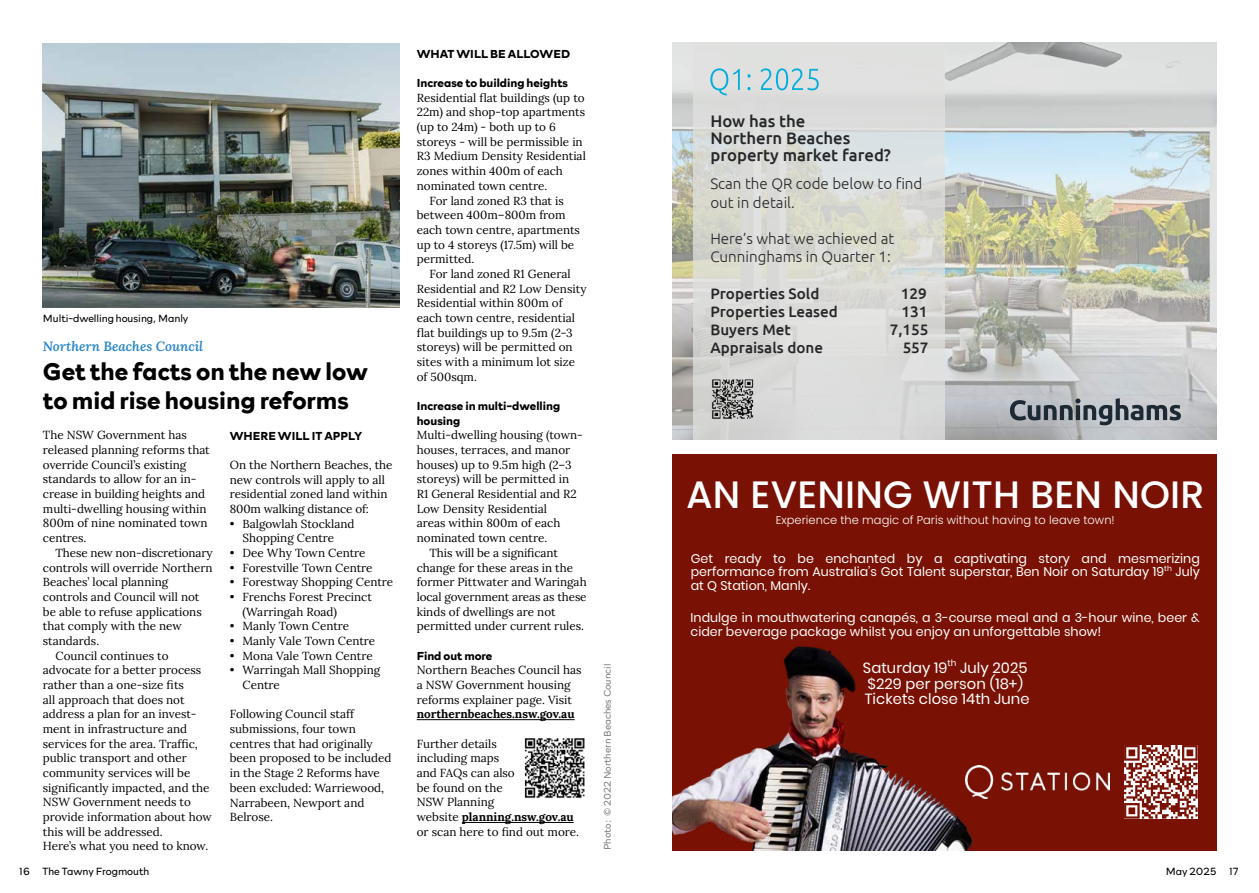
<style>
.page{position:relative;width:1259px;height:893px;background:#fff}
.page>*{position:absolute;margin:0;border:0;box-sizing:border-box;transform-origin:0 0}
.t1{font:500 38.1px "Poppins";letter-spacing:.005em;color:#fff}
.t2{font:700 24.3px/29.1px "Rockford Sans";color:#000}
.t3{font:500 16.65px/16.6px "Ubuntu";color:#262729}
.t4{font:300 15.15px/18.1px "Ubuntu";color:#262729}
.t5{font:500 15.15px "Ubuntu";color:#262729}
.t6{font:14.7px/15.8px "Poppins";letter-spacing:.005em;color:#fff}
.t7{font:italic 600 13.5px "Lora";color:#2b87c8}
.t8{font:12.6px/13.6px "Poppins";letter-spacing:.005em;color:#fff}
.t9{font:11.7px/14.7px "Lora";color:#000}
.t10{font:700 11.7px/14.7px "Rockford Sans";color:#000}
.t11{font:700 11.7px "Lora";color:#000}
.t12{font:300 11.4px "Poppins";letter-spacing:.005em;color:#fff}
.t13{font:300 10.5px "Rockford Sans";letter-spacing:-.005em;color:#000}
.t14{font:300 9.75px "Rockford Sans";color:#808285}
.t15{font:8.85px "Poppins";color:#fff}
.t16{font:7.5px "Poppins";color:#fff}
.s1{font-weight:700}
</style>
<div class="page">
<img style="left:43px;top:43px;width:357px;height:264px">
<hr style="left:417px;top:719px;width:157px;height:1px;background:#000">
<hr style="left:462px;top:822px;width:112px;height:1px;background:#000">
<img style="left:524px;top:738px;width:61px;height:61px">
<img style="left:672px;top:43px;width:544px;height:396px">
<svg style="left:1010px;top:398px;width:171px;height:27px;background:#888f95"></svg>
<div style="left:693px;top:43px;width:251px;height:396px;background:#e0e1df"></div>
<img style="left:707px;top:374px;width:50px;height:48px">
<svg style="left:710px;top:68px;width:108px;height:28px"></svg>
<div style="left:672px;top:453px;width:544px;height:397px;background:#791205"></div>
<img style="left:672px;top:646px;width:300px;height:204px">
<svg style="left:1124px;top:745px;width:73px;height:74px"></svg>
<img style="left:965px;top:766px;width:144px;height:32px">
<p class="t13" style="left:43px;top:310px;width:147px">Multi-dwelling housing, Manly</p>
<p class="t7" style="left:43px;top:337px;width:162px">Northern Beaches Council</p>
<h2 class="t2" style="left:43px;top:356px;width:326px">Get the facts on the new low to mid rise housing reforms</h2>
<p class="t9" style="left:43px;top:427px;width:168px">The NSW Government has released planning reforms that override Council’s existing standards to allow for an in&shy;crease in building heights and multi-dwelling housing within<br>800m of nine nominated town centres.</p>
<p class="t9" style="left:56px;top:545px;width:159px">These new non-discretionary</p>
<p class="t9" style="left:43px;top:559px;width:171px">controls will override Northern</p>
<p class="t9" style="left:43px;top:574px;width:127px">Beaches’ local planning</p>
<p class="t9" style="left:43px;top:589px;width:158px">controls and Council will not</p>
<p class="t9" style="left:43px;top:603px;width:160px">be able to refuse applications</p>
<p class="t9" style="left:43px;top:618px;width:140px">that comply with the new</p>
<p class="t9" style="left:43px;top:633px;width:58px">standards.</p>
<p class="t9" style="left:56px;top:647px;width:114px">Council continues to</p>
<p class="t9" style="left:43px;top:662px;width:160px">advocate for a better process</p>
<p class="t9" style="left:43px;top:677px;width:143px">rather than a one-size fits</p>
<p class="t9" style="left:43px;top:691px;width:143px">all approach that does not</p>
<p class="t9" style="left:43px;top:706px;width:155px">address a plan for an invest-</p>
<p class="t9" style="left:43px;top:721px;width:146px">ment in infrastructure and</p>
<p class="t9" style="left:43px;top:735px;width:156px">services for the area. Traffic,</p>
<p class="t9" style="left:43px;top:750px;width:146px">public transport and other</p>
<p class="t9" style="left:43px;top:765px;width:149px">community services will be</p>
<p class="t9" style="left:43px;top:779px;width:168px">significantly impacted, and the</p>
<p class="t9" style="left:43px;top:794px;width:150px">NSW Government needs to</p>
<p class="t9" style="left:43px;top:809px;width:171px">provide information about how</p>
<p class="t9" style="left:43px;top:823px;width:121px">this will be addressed.</p>
<p class="t9" style="left:43px;top:838px;width:167px">Here’s what you need to know.</p>
<p class="t10" style="left:230px;top:427px;width:134px">WHERE WILL IT APPLY</p>
<p class="t9" style="left:230px;top:457px;width:164px">On the Northern Beaches, the new controls will apply to all residential zoned land within<br>800m walking distance of:</p>
<p class="t9" style="left:242px;top:515px;width:113px;text-indent:-13px">• Balgowlah Stockland<br>Shopping Centre</p>
<p class="t9" style="left:230px;top:545px;width:137px">• Dee Why Town Centre</p>
<p class="t9" style="left:230px;top:559px;width:144px">• Forestville Town Centre</p>
<p class="t9" style="left:230px;top:574px;width:165px">• Forestway Shopping Centre</p>
<p class="t9" style="left:242px;top:589px;width:131px;text-indent:-13px">• Frenchs Forest Precinct (Warringah Road)</p>
<p class="t9" style="left:230px;top:618px;width:121px">• Manly Town Centre</p>
<p class="t9" style="left:230px;top:633px;width:147px">• Manly Vale Town Centre</p>
<p class="t9" style="left:230px;top:647px;width:144px">• Mona Vale Town Centre</p>
<p class="t9" style="left:242px;top:662px;width:139px;text-indent:-13px">• Warringah Mall Shopping<br>Centre</p>
<p class="t9" style="left:230px;top:706px;width:163px">Following Council staff submissions, four town centres that had originally been proposed to be included in the Stage 2 Reforms have been excluded: Warriewood,<br>Narrabeen, Newport and<br>Belrose.</p>
<p class="t10" style="left:417px;top:46px;width:155px">WHAT WILL BE ALLOWED</p>
<p class="t10" style="left:417px;top:75px;width:153px">Increase to building heights</p>
<p class="t9" style="left:417px;top:89px;width:169px">Residential flat buildings (up to</p>
<p class="t9" style="left:417px;top:104px;width:170px">22m) and shop-top apartments</p>
<p class="t9" style="left:417px;top:119px;width:141px">(up to 24m) - both up to 6</p>
<p class="t9" style="left:417px;top:133px;width:167px">storeys - will be permissible in</p>
<p class="t9" style="left:417px;top:148px;width:171px">R3 Medium Density Residential</p>
<p class="t9" style="left:417px;top:163px;width:148px">zones within 400m of each</p>
<p class="t9" style="left:417px;top:178px;width:132px">nominated town centre.</p>
<p class="t9" style="left:429px;top:192px;width:136px">For land zoned R3 that is</p>
<p class="t9" style="left:417px;top:207px;width:150px">between 400m–800m from</p>
<p class="t9" style="left:417px;top:222px;width:165px">each town centre, apartments</p>
<p class="t9" style="left:417px;top:236px;width:159px">up to 4 storeys (17.5m) will be</p>
<p class="t9" style="left:417px;top:251px;width:59px">permitted.</p>
<p class="t9" style="left:429px;top:266px;width:143px">For land zoned R1 General</p>
<p class="t9" style="left:417px;top:280px;width:171px">Residential and R2 Low Density</p>
<p class="t9" style="left:417px;top:295px;width:147px">Residential within 800m of</p>
<p class="t9" style="left:417px;top:310px;width:160px">each town centre, residential</p>
<p class="t9" style="left:417px;top:324px;width:157px">flat buildings up to 9.5m (2-3</p>
<p class="t9" style="left:417px;top:339px;width:157px">storeys) will be permitted on</p>
<p class="t9" style="left:417px;top:354px;width:160px">sites with a minimum lot size</p>
<p class="t9" style="left:417px;top:368px;width:62px">of 500sqm.</p>
<p class="t10" style="left:417px;top:398px;width:145px">Increase in multi-dwelling housing</p>
<p class="t9" style="left:417px;top:427px;width:168px">Multi-dwelling housing (town-</p>
<p class="t9" style="left:417px;top:442px;width:155px">houses, terraces, and manor</p>
<p class="t9" style="left:417px;top:456px;width:156px">houses) up to 9.5m high (2–3</p>
<p class="t9" style="left:417px;top:471px;width:154px">storeys) will be permitted in</p>
<p class="t9" style="left:417px;top:486px;width:162px">R1 General Residential and R2</p>
<p class="t9" style="left:417px;top:500px;width:132px">Low Density Residential</p>
<p class="t9" style="left:417px;top:515px;width:145px">areas within 800m of each</p>
<p class="t9" style="left:417px;top:530px;width:132px">nominated town centre.</p>
<p class="t9" style="left:429px;top:544px;width:130px">This will be a significant</p>
<p class="t9" style="left:417px;top:559px;width:158px">change for these areas in the</p>
<p class="t9" style="left:417px;top:574px;width:171px">former Pittwater and Waringah</p>
<p class="t9" style="left:417px;top:589px;width:171px">local government areas as these</p>
<p class="t9" style="left:417px;top:603px;width:140px">kinds of dwellings are not</p>
<p class="t9" style="left:417px;top:618px;width:169px">permitted under current rules.</p>
<p class="t10" style="left:417px;top:647px;width:77px">Find out more</p>
<p class="t9" style="left:417px;top:662px;width:166px">Northern Beaches Council has a NSW Government housing reforms explainer page. Visit</p>
<p class="t11" style="left:417px;top:705px;width:159px">northernbeaches.nsw.gov.au</p>
<p class="t9" style="left:417px;top:735px;width:164px">Further details<br>including maps<br>and FAQs can also<br>be found on the<br>NSW Planning<br>website <span class="s1">planning.nsw.gov.au </span>or scan here to find out more.</p>
<p class="t14" style="left:600px;top:850px;width:188px;rotate:-90deg">Photo: © 2022 Northern Beaches Council</p>
<h3 class="t3" style="left:710px;top:113px;width:182px">How has the<br>Northern Beaches property market fared?</h3>
<p class="t4" style="left:710px;top:175px;width:214px">Scan the QR code below to find out in detail.</p>
<p class="t4" style="left:710px;top:229px;width:185px">Here’s what we achieved at<br>Cunninghams in Quarter 1:</p>
<p class="t5" style="left:710px;top:284px;width:110px">Properties Sold</p>
<p class="t5" style="left:900px;top:284px;width:27px">129</p>
<p class="t5" style="left:710px;top:302px;width:129px">Properties Leased</p>
<p class="t5" style="left:901px;top:302px;width:27px">131</p>
<p class="t5" style="left:710px;top:320px;width:82px">Buyers Met</p>
<p class="t5" style="left:890px;top:320px;width:40px">7,155</p>
<p class="t5" style="left:710px;top:338px;width:114px">Appraisals done</p>
<p class="t5" style="left:902px;top:338px;width:27px">557</p>
<h1 class="t1" style="left:686px;top:473px;width:520px">AN EVENING WITH BEN NOIR</h1>
<p class="t12" style="left:775px;top:513px;width:340px">Experience the magic of Paris without having to leave town!</p>
<p class="t8" style="left:691px;top:552px;width:511px;text-align:justify">Get ready to be enchanted by a captivating story and mesmerizing performance from Australia’s Got Talent superstar, Ben Noir on Saturday 19 July at Q Station, Manly.</p>
<p class="t16" style="left:1164px;top:564px;width:9px">th</p>
<p class="t8" style="left:690px;top:611px;width:511px">Indulge in mouthwatering canapés, a 3-course meal and a 3-hour wine, beer &amp; cider beverage package whilst you enjoy an unforgettable show!</p>
<p class="t6" style="left:863px;top:660px;width:166px">Saturday 19 July 2025</p>
<p class="t15" style="left:947px;top:658px;width:11px">th</p>
<p class="t6" style="left:865px;top:676px;width:166px">$229 per person (18+)<br>Tickets close 14th June</p>
<p class="t13" style="left:19px;top:864px;width:132px">16 The Tawny Frogmouth</p>
<p class="t13" style="left:1165px;top:864px;width:75px">May 2025 17</p>
</div>
